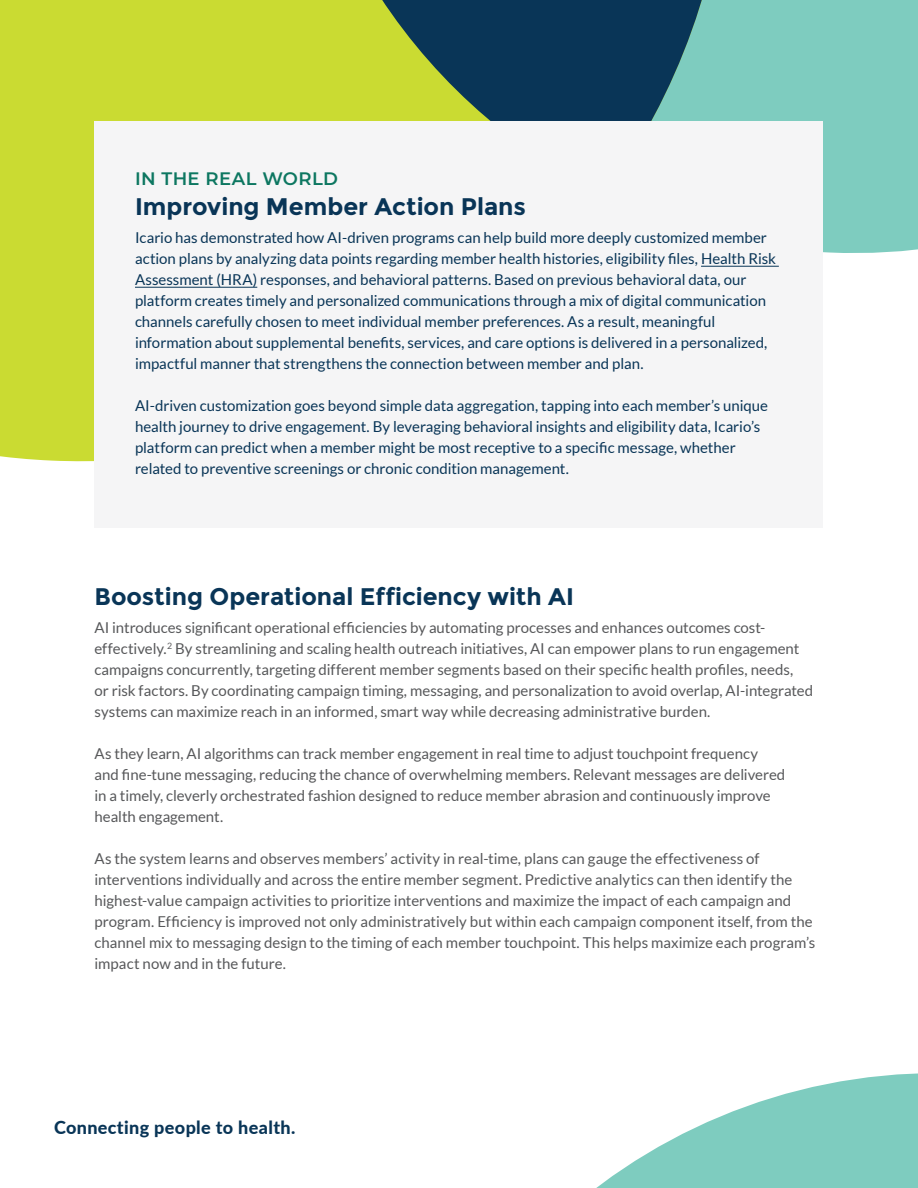
<style>
.page{position:relative;width:918px;height:1188px;background:#fff}
.page>*{position:absolute;margin:0;border:0;box-sizing:border-box;transform-origin:0 0}
.t1{font:700 24px "Montserrat";color:#093557}
.t2{font:800 18px "Lato";letter-spacing:.02em;color:#093557}
.t3{font:600 18px "Montserrat";letter-spacing:.02em;color:#0d7761}
.t4{font:15px/21px "Lato";color:#57585a}
.t5{font:15px/21px "Lato";color:#093557}
</style>
<div class="page">
<div style="left:745px;top:0;width:173px;height:253px;background:#7eccbf"></div>
<svg style="left:596px;top:1105px;width:154px;height:83px;fill:#7eccbf"></svg>
<div style="left:0;top:0;width:745px;height:462px;background:#cadb32"></div>
<svg style="left:750px;top:1073px;width:168px;height:115px;background:#8bd1c5"></svg>
<svg style="left:278px;top:0;width:457px;height:122px;background:#598058"></svg>
<div style="left:94px;top:122px;width:730px;height:406px;background:#f5f5f6"></div>
<hr style="left:701px;top:266px;width:78px;height:1px;background:#093557">
<hr style="left:135px;top:287px;width:122px;height:1px;background:#093557">
<p class="t3" style="left:135px;top:166px;width:204px">IN THE REAL WORLD</p>
<h1 class="t1" style="left:135px;top:192px;width:392px">Improving Member Action Plans</h1>
<p class="t5" style="left:135px;top:227px;width:642px">Icario has demonstrated how AI-driven programs can help build more deeply customized member action plans by analyzing data points regarding member health histories, eligibility files, Health Risk Assessment (HRA) responses, and behavioral patterns. Based on previous behavioral data, our platform creates timely and personalized communications through a mix of digital communication channels carefully chosen to meet individual member preferences. As a result, meaningful information about supplemental benefits, services, and care options is delivered in a personalized, impactful manner that strengthens the connection between member and plan.</p>
<p class="t5" style="left:135px;top:395px;width:635px">AI-driven customization goes beyond simple data aggregation, tapping into each member’s unique health journey to drive engagement. By leveraging behavioral insights and eligibility data, Icario’s platform can predict when a member might be most receptive to a specific message, whether related to preventive screenings or chronic condition management.</p>
<h1 class="t1" style="left:94px;top:582px;width:481px">Boosting Operational Efficiency with AI</h1>
<p class="t4" style="left:94px;top:617px;width:720px">AI introduces significant operational efficiencies by automating processes and enhances outcomes cost&shy;effectively.<sup>2</sup> By streamlining and scaling health outreach initiatives, AI can empower plans to run engagement campaigns concurrently, targeting different member segments based on their specific health profiles, needs,<br>or risk factors. By coordinating campaign timing, messaging, and personalization to avoid overlap, AI-integrated systems can maximize reach in an informed, smart way while decreasing administrative burden.</p>
<p class="t4" style="left:94px;top:743px;width:692px">As they learn, AI algorithms can track member engagement in real time to adjust touchpoint frequency and fine-tune messaging, reducing the chance of overwhelming members. Relevant messages are delivered in a timely, cleverly orchestrated fashion designed to reduce member abrasion and continuously improve health engagement.</p>
<p class="t4" style="left:94px;top:848px;width:722px">As the system learns and observes members’ activity in real-time, plans can gauge the effectiveness of interventions individually and across the entire member segment. Predictive analytics can then identify the highest-value campaign activities to prioritize interventions and maximize the impact of each campaign and program. Efficiency is improved not only administratively but within each campaign component itself, from the channel mix to messaging design to the timing of each member touchpoint. This helps maximize each program’s impact now and in the future.</p>
<p class="t2" style="left:54px;top:1114px;width:243px">Connecting people to health.</p>
</div>
